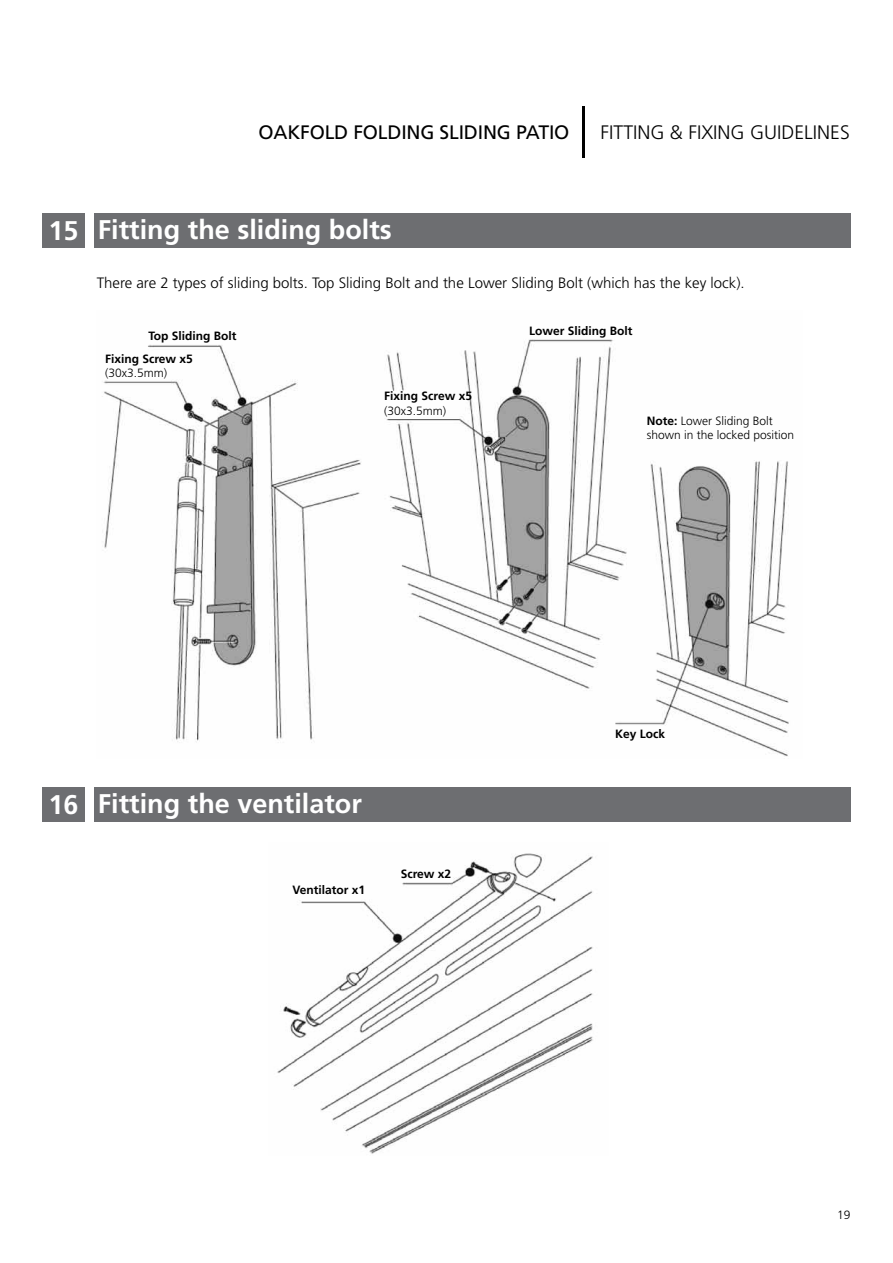
<style>
.page{position:relative;width:893px;height:1263px;background:#fff}
.page>*{position:absolute;margin:0;border:0;box-sizing:border-box;transform-origin:0 0}
.t1{font:700 27px "Frutiger";color:#fff}
.t2{font:19.5px "Frutiger";letter-spacing:-.01em;color:#000}
.t3{font:300 19.5px "Frutiger";color:#000}
.t4{font:300 15px "Frutiger";color:#000}
.t5{font:700 12px "Frutiger";color:#000}
.t6{font:300 12px/14.4px "Frutiger";color:#000}
.s1{font-weight:700}
</style>
<div class="page">
<div style="left:94px;top:214px;width:756px;height:34px;background:#6d6e71"></div>
<div style="left:94px;top:787px;width:756px;height:34px;background:#6d6e71"></div>
<div style="left:43px;top:214px;width:42px;height:34px;background:#6d6e71"></div>
<div style="left:43px;top:787px;width:42px;height:34px;background:#6d6e71"></div>
<img style="left:102px;top:339px;width:687px;height:417px">
<img style="left:277px;top:853px;width:316px;height:301px">
<hr style="left:582px;top:106px;width:3px;height:51px;background:#000">
<h2 class="t2" style="left:258px;top:121px;width:118px">OAKFOLD FOLD</h2>
<h2 class="t2" style="left:401px;top:121px;width:166px">ING SLIDING PATIO</h2>
<h2 class="t3" style="left:601px;top:122px;width:251px">FITTING &amp; FIXING GUIDELINES</h2>
<h1 class="t1" style="left:49px;top:215px;width:32px">15</h1>
<h1 class="t1" style="left:98px;top:214px;width:296px">Fitting the sliding bolts</h1>
<p class="t4" style="left:97px;top:274px;width:649px">There are 2 types of sliding bolts. Top Sliding Bolt and the Lower Sliding Bolt (which has the key lock).</p>
<p class="t5" style="left:148px;top:328px;width:90px">Top Sliding Bolt</p>
<p class="t5" style="left:529px;top:324px;width:105px">Lower Sliding Bolt</p>
<p class="t5" style="left:105px;top:352px;width:89px">Fixing Screw x5</p>
<p class="t6" style="left:105px;top:366px;width:64px">(30x3.5mm)</p>
<p class="t5" style="left:384px;top:389px;width:89px">Fixing Screw x5</p>
<p class="t6" style="left:384px;top:404px;width:64px">(30x3.5mm)</p>
<p class="t6" style="left:647px;top:414px;width:149px"><span class="s1">Note:</span> Lower Sliding Bolt shown in the locked position</p>
<h1 class="t1" style="left:49px;top:788px;width:32px">16</h1>
<h1 class="t1" style="left:98px;top:788px;width:266px">Fitting the ventilator</h1>
<p class="t5" style="left:292px;top:883px;width:74px">Ventilator x1</p>
<p class="t5" style="left:401px;top:866px;width:52px">Screw x2</p>
<p class="t5" style="left:615px;top:727px;width:52px">Key Lock</p>
<p class="t6" style="left:837px;top:1208px;width:15px">19</p>
</div>
